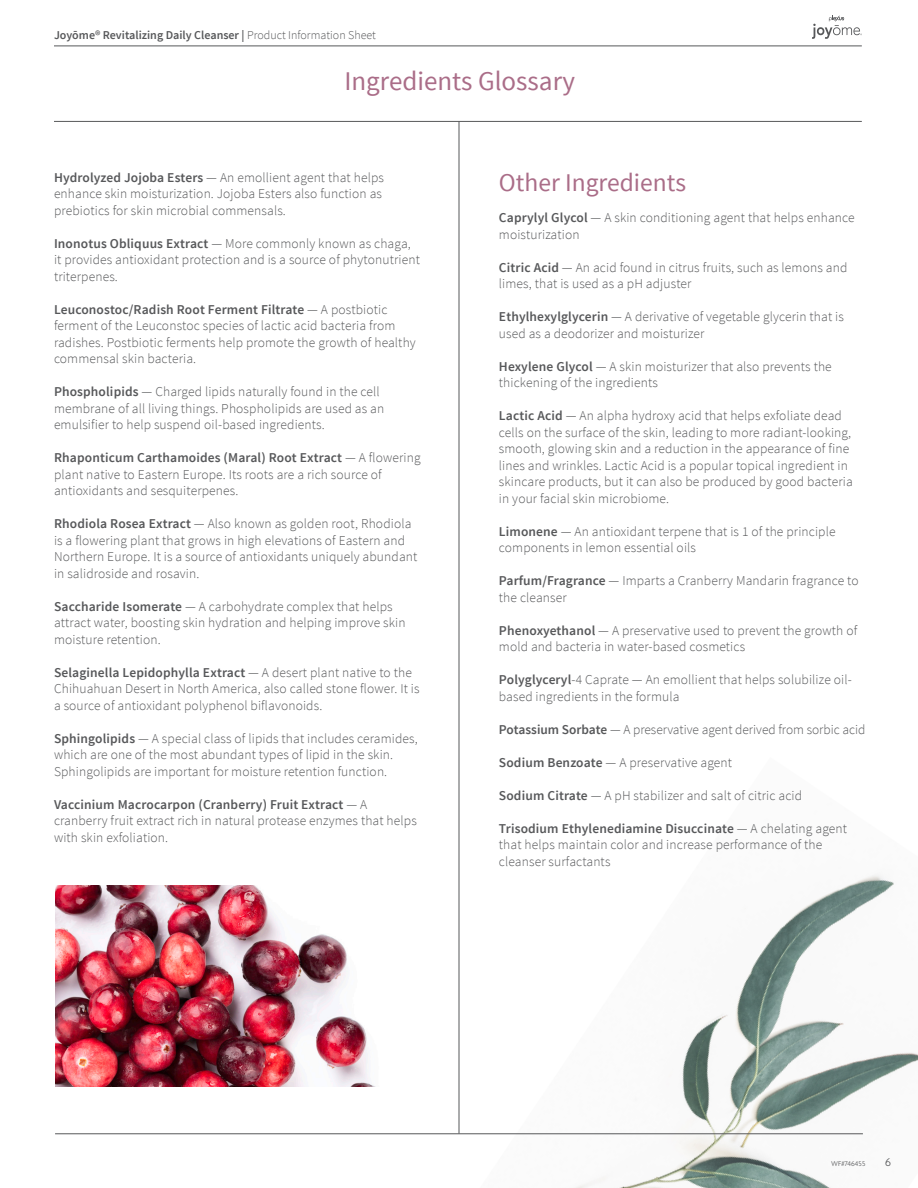
<style>
.page{position:relative;width:918px;height:1188px;background:#fff}
.page>*{position:absolute;margin:0;border:0;box-sizing:border-box;transform-origin:0 0}
.t1{font:27px "Source Sans Pro";color:#aa6d88}
.t2{font:25.5px "Source Sans Pro";color:#aa6d88}
.t3{font:300 13.5px/16.5px "Source Sans Pro";letter-spacing:.01em;color:#57585a}
.t4{font:600 12px "Source Sans Pro";color:#57585a}
.t5{font:300 12px "Agenda";color:#57585a}
.t6{font:300 7.5px "Agenda";letter-spacing:.01em;color:#57585a}
.s1{font-weight:300}
.s2{font-weight:600}
</style>
<div class="page">
<img style="left:475px;top:875px;width:443px;height:313px">
<hr style="left:459px;top:121px;width:1px;height:1013px;background:#57585a">
<hr style="left:54px;top:121px;width:808px;height:1px;background:#57585a">
<hr style="left:55px;top:1134px;width:808px;height:1px;background:#57585a">
<hr style="left:54px;top:46px;width:808px;height:1px;background:#57585a">
<img style="left:55px;top:886px;width:319px;height:200px">
<svg style="left:812px;top:16px;width:50px;height:23px"></svg>
<p class="t4" style="left:54px;top:28px;width:323px">Joyōme® Revitalizing Daily Cleanser | <span class="s1">Product Information Sheet</span></p>
<p class="t1" style="left:344px;top:65px;width:232px">Ingredients Glossary</p>
<p class="t3" style="left:54px;top:169px;width:332px"><span class="s2">Hydrolyzed Jojoba Esters</span> — An emollient agent that helps enhance skin moisturization. Jojoba Esters also function as prebiotics for skin microbial commensals.</p>
<p class="t3" style="left:54px;top:235px;width:367px"><span class="s2">Inonotus Obliquus Extract</span> — More commonly known as chaga, it provides antioxidant protection and is a source of phytonutrient triterpenes.</p>
<p class="t3" style="left:54px;top:301px;width:363px"><span class="s2">Leuconostoc/Radish Root Ferment Filtrate</span> — A postbiotic ferment of the Leuconstoc species of lactic acid bacteria from radishes. Postbiotic ferments help promote the growth of healthy commensal skin bacteria.</p>
<p class="t3" style="left:54px;top:384px;width:332px"><span class="s2">Phospholipids</span> — Charged lipids naturally found in the cell membrane of all living things. Phospholipids are used as an emulsifier to help suspend oil-based ingredients.</p>
<p class="t3" style="left:54px;top:450px;width:368px"><span class="s2">Rhaponticum Carthamoides (Maral) Root Extract</span> — A flowering plant native to Eastern Europe. Its roots are a rich source of antioxidants and sesquiterpenes.</p>
<p class="t3" style="left:54px;top:516px;width:365px"><span class="s2">Rhodiola Rosea Extract</span> — Also known as golden root, Rhodiola is a flowering plant that grows in high elevations of Eastern and Northern Europe. It is a source of antioxidants uniquely abundant in salidroside and rosavin.</p>
<p class="t3" style="left:54px;top:598px;width:353px"><span class="s2">Saccharide Isomerate</span> — A carbohydrate complex that helps attract water, boosting skin hydration and helping improve skin moisture retention.</p>
<p class="t3" style="left:54px;top:664px;width:367px"><span class="s2">Selaginella Lepidophylla Extract</span> — A desert plant native to the<br>Chihuahuan Desert in North America, also called stone flower. It is a source of antioxidant polyphenol biflavonoids.</p>
<p class="t3" style="left:54px;top:730px;width:365px"><span class="s2">Sphingolipids</span> — A special class of lipids that includes ceramides, which are one of the most abundant types of lipid in the skin.<br>Sphingolipids are important for moisture retention function.</p>
<p class="t3" style="left:54px;top:796px;width:364px"><span class="s2">Vaccinium Macrocarpon (Cranberry) Fruit Extract</span> — A cranberry fruit extract rich in natural protease enzymes that helps with skin exfoliation.</p>
<p class="t2" style="left:499px;top:167px;width:189px">Other Ingredients</p>
<p class="t3" style="left:499px;top:210px;width:357px"><span class="s2">Caprylyl Glycol</span> — A skin conditioning agent that helps enhance moisturization</p>
<p class="t3" style="left:499px;top:259px;width:350px"><span class="s2">Citric Acid</span> — An acid found in citrus fruits, such as lemons and limes, that is used as a pH adjuster</p>
<p class="t3" style="left:499px;top:309px;width:346px"><span class="s2">Ethylhexylglycerin</span> — A derivative of vegetable glycerin that is used as a deodorizer and moisturizer</p>
<p class="t3" style="left:499px;top:358px;width:334px"><span class="s2">Hexylene Glycol</span> — A skin moisturizer that also prevents the thickening of the ingredients</p>
<p class="t3" style="left:499px;top:408px;width:355px"><span class="s2">Lactic Acid</span> — An alpha hydroxy acid that helps exfoliate dead cells on the surface of the skin, leading to more radiant-looking, smooth, glowing skin and a reduction in the appearance of fine lines and wrinkles. Lactic Acid is a popular topical ingredient in skincare products, but it can also be produced by good bacteria in your facial skin microbiome.</p>
<p class="t3" style="left:499px;top:523px;width:338px"><span class="s2">Limonene</span> — An antioxidant terpene that is 1 of the principle components in lemon essential oils</p>
<p class="t3" style="left:499px;top:573px;width:361px"><span class="s2">Parfum/Fragrance</span> — Imparts a Cranberry Mandarin fragrance to the cleanser</p>
<p class="t3" style="left:499px;top:622px;width:360px"><span class="s2">Phenoxyethanol</span> — A preservative used to prevent the growth of mold and bacteria in water-based cosmetics</p>
<p class="t3" style="left:499px;top:672px;width:354px"><span class="s2">Polyglyceryl</span>-4 Caprate — An emollient that helps solubilize oil&shy;based ingredients in the formula</p>
<p class="t3" style="left:499px;top:721px;width:368px"><span class="s2">Potassium Sorbate</span> — A preservative agent derived from sorbic acid</p>
<p class="t3" style="left:499px;top:754px;width:235px"><span class="s2">Sodium Benzoate</span> — A preservative agent</p>
<p class="t3" style="left:499px;top:787px;width:305px"><span class="s2">Sodium Citrate</span> — A pH stabilizer and salt of citric acid</p>
<p class="t3" style="left:499px;top:820px;width:350px"><span class="s2">Trisodium Ethylenediamine Disuccinate</span> — A chelating agent that helps maintain color and increase performance of the cleanser surfactants</p>
<p class="t6" style="left:831px;top:1159px;width:36px">WF#746455</p>
<p class="t5" style="left:885px;top:1155px;width:7px">6</p>
</div>
